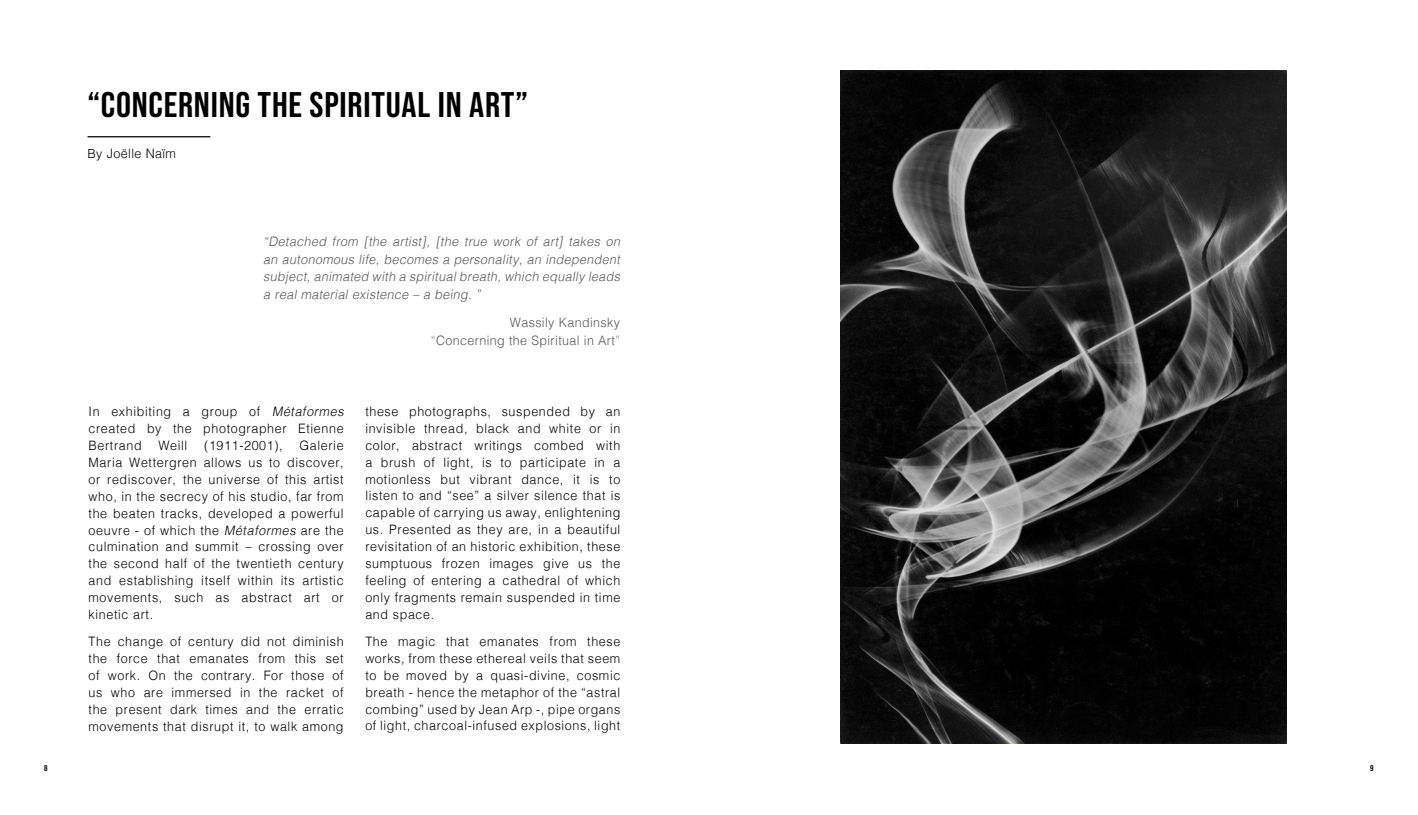
<style>
.page{position:relative;width:1418px;height:815px;background:#fff}
.page>*{position:absolute;margin:0;border:0;box-sizing:border-box;transform-origin:0 0}
.t1{font:35.62px "Bebas Neue";letter-spacing:.02em;color:#000;scale:1.05 1}
.t2{font:300 13px/16.9px "Helvetica";letter-spacing:.05em;color:#000;text-align:justify;scale:.96 1}
.t3{font:italic 300 13px/17.5px "Helvetica";color:#575756;text-align:justify;scale:.96 1}
.t4{font:300 13px/17.5px "Helvetica";letter-spacing:.03em;color:#575756;text-align:right;scale:.96 1}
.t5{font:300 13px "Helvetica";letter-spacing:.03em;color:#000;scale:.96 1}
.t6{font:8.38px "Bebas Neue";color:#000;scale:1.05 1}
.s1{font-size:12.5px}
.s2{color:#878787}
.s3{font-style:italic}
</style>
<div class="page">
<hr style="left:87px;top:136px;width:123px;height:1px;background:#000">
<img style="left:840px;top:71px;width:446px;height:672px">
<h1 class="t1" style="left:87px;top:84px;width:421px">“CONCERNING THE SPIRITUAL IN ART”</h1>
<p class="t5" style="left:87px;top:143px;width:94px"><span class="s1">By</span> Joëlle Naïm</p>
<p class="t3" style="left:263px;top:232px;width:377px">“Detached from [the artist], [the true work of art] takes on an autonomous life, becomes a personality, an independent subject,animated with a spiritualbreath,which equally leads a realmaterialexistence – a being.”</p>
<p class="t4" style="left:431px;top:313px;width:199px">Wassily Kandinsky<br><span class="s2">“</span>Concerning the Spiritual in Art<span class="s2">”</span></p>
<p class="t2" style="left:89px;top:402px;width:271px;text-align:left">In exhibiting a group of <span class="s3">Métaformes </span>created by the photographer Etienne<br>Bertrand</p>
<p class="t2" style="left:89px;top:436px;width:267px;text-indent:211px">Galerie Maria Wettergren allows us to discover, or rediscover, the universe of this artist who, in the secrecy of his studio, far from the beaten tracks, developed a powerful oeuvre - of which the <span class="s3">Métaformes</span> are the culmination and summit – crossing over the second half of the twentieth century and establishing itself within its artistic movements, such as abstract art or kinetic art.</p>
<p class="t2" style="left:89px;top:632px;width:267px">The change of century did not diminish the force that emanates from this set of work. On the contrary. For those of us who are immersed in the racket of the present dark times and the erratic movements that disrupt it, to walk among</p>
<p class="t2" style="left:158px;top:436px;width:32px">Weill</p>
<p class="t2" style="left:204px;top:436px;width:83px">(1911-2001),</p>
<p class="t2" style="left:365px;top:402px;width:267px">these photographs, suspended by an invisible thread, black and white or in color, abstract writings combed with a brush of light, is to participate in a motionless but vibrant dance, it is to listen to and “see” a silver silence that is capable of carrying us away, enlightening us. Presented as they are, in a beautiful revisitation of an historic exhibition, these sumptuous frozen images give us the feeling of entering a cathedral of which only fragments remain suspended in time and space.</p>
<p class="t2" style="left:365px;top:632px;width:267px">The magic that emanates from these works, from these ethereal veils that seem to be moved by a quasi-divine, cosmic breath - hence the metaphor of the “astral combing” used by Jean Arp -, pipe organs of light, charcoal-infused explosions, light</p>
<p class="t6" style="left:44px;top:763px;width:5px">8</p>
<p class="t6" style="left:1370px;top:763px;width:5px">9</p>
</div>
